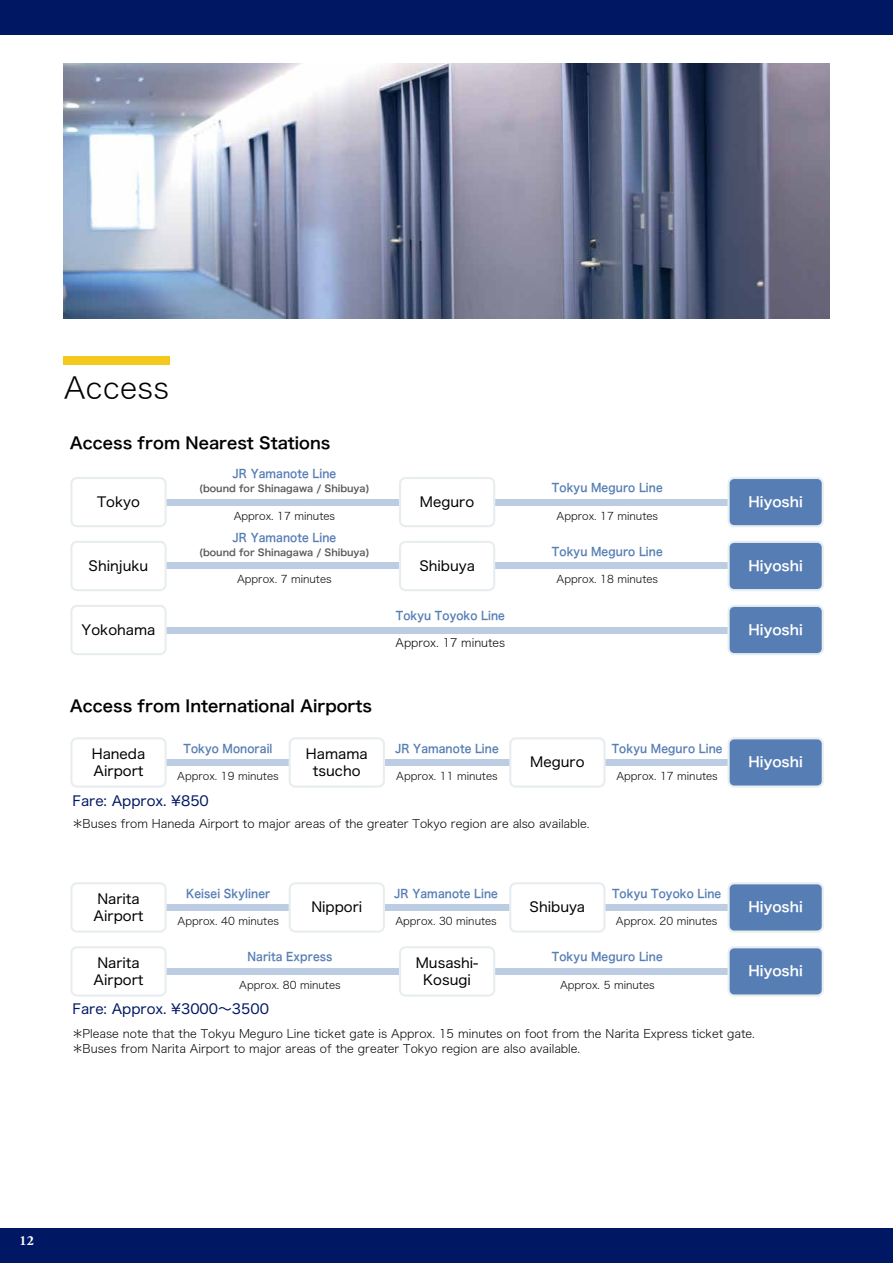
<style>
.page{position:relative;width:893px;height:1263px;background:#fff}
.page>*{position:absolute;margin:0;border:0;box-sizing:border-box;transform-origin:0 0}
.t1{font:29.7px "Hira Kaku Std W2";letter-spacing:.01em;color:#000}
.t2{font:16.05px "Hira Kaku Std W6";color:#000}
.t3{font:13.8px/16.5px "Hira Kaku Std W4";color:#000}
.t4{font:13.8px "Hira Kaku Std W6";color:#fff}
.t5{font:13.8px "Hira Kaku Std W4";color:#001764}
.t6{font:700 13.8px "Adobe Garamond Pro";color:#fff}
.t7{font:11.7px/14.9px "Hira Kaku Std W2";color:#000}
.t8{font:11.7px "Hira Kaku Std W6";letter-spacing:.01em;color:#567eb4;scale:.9 1}
.t9{font:11.55px "Hira Kaku Std W2";color:#000}
.t10{font:10.65px "Hira Kaku Std W2";color:#000}
.t11{font:9.6px "Hira Kaku Std W6";color:#595757}
</style>
<div class="page">
<div style="left:164px;top:759px;width:569px;height:7px;background:#bccce2"></div>
<div style="left:164px;top:904px;width:569px;height:7px;background:#bccce2"></div>
<div style="left:729px;top:738px;width:94px;height:48px;background:#567eb4;border-radius:6px"></div>
<div style="left:727px;top:737px;width:97px;height:51px;border:2px solid #e8edf0;border-radius:6px"></div>
<div style="left:729px;top:883px;width:94px;height:48px;background:#567eb4;border-radius:6px"></div>
<div style="left:727px;top:882px;width:97px;height:51px;border:2px solid #e8edf0;border-radius:6px"></div>
<div style="left:70px;top:737px;width:97px;height:51px;border:2px solid #e8edf0;border-radius:6px"></div>
<div style="left:70px;top:882px;width:97px;height:51px;border:2px solid #e8edf0;border-radius:6px"></div>
<div style="left:510px;top:738px;width:94px;height:48px;background:#fff;border-radius:6px"></div>
<div style="left:509px;top:737px;width:97px;height:51px;border:2px solid #e8edf0;border-radius:6px"></div>
<div style="left:510px;top:883px;width:94px;height:48px;background:#fff;border-radius:6px"></div>
<div style="left:509px;top:882px;width:97px;height:51px;border:2px solid #e8edf0;border-radius:6px"></div>
<div style="left:290px;top:738px;width:94px;height:48px;background:#fff;border-radius:6px"></div>
<div style="left:289px;top:737px;width:96px;height:51px;border:2px solid #e8edf0;border-radius:6px"></div>
<div style="left:290px;top:883px;width:94px;height:48px;background:#fff;border-radius:6px"></div>
<div style="left:289px;top:882px;width:96px;height:51px;border:2px solid #e8edf0;border-radius:6px"></div>
<div style="left:164px;top:499px;width:569px;height:6px;background:#bccce2"></div>
<div style="left:729px;top:478px;width:94px;height:48px;background:#567eb4;border-radius:6px"></div>
<div style="left:727px;top:477px;width:97px;height:50px;border:2px solid #e8edf0;border-radius:6px"></div>
<div style="left:70px;top:477px;width:97px;height:50px;border:2px solid #e8edf0;border-radius:6px"></div>
<div style="left:400px;top:478px;width:94px;height:48px;background:#fff;border-radius:6px"></div>
<div style="left:399px;top:477px;width:96px;height:50px;border:2px solid #e8edf0;border-radius:6px"></div>
<div style="left:164px;top:968px;width:569px;height:7px;background:#bccce2"></div>
<div style="left:729px;top:947px;width:94px;height:48px;background:#567eb4;border-radius:6px"></div>
<div style="left:727px;top:946px;width:97px;height:50px;border:2px solid #e8edf0;border-radius:6px"></div>
<div style="left:70px;top:946px;width:97px;height:50px;border:2px solid #e8edf0;border-radius:6px"></div>
<div style="left:400px;top:947px;width:94px;height:48px;background:#fff;border-radius:6px"></div>
<div style="left:399px;top:946px;width:96px;height:50px;border:2px solid #e8edf0;border-radius:6px"></div>
<div style="left:164px;top:562px;width:569px;height:7px;background:#bccce2"></div>
<div style="left:729px;top:542px;width:94px;height:48px;background:#567eb4;border-radius:6px"></div>
<div style="left:727px;top:541px;width:97px;height:50px;border:2px solid #e8edf0;border-radius:6px"></div>
<div style="left:70px;top:541px;width:97px;height:50px;border:2px solid #e8edf0;border-radius:6px"></div>
<div style="left:400px;top:542px;width:94px;height:48px;background:#fff;border-radius:6px"></div>
<div style="left:399px;top:541px;width:96px;height:50px;border:2px solid #e8edf0;border-radius:6px"></div>
<div style="left:164px;top:626px;width:569px;height:7px;background:#bccce2"></div>
<div style="left:729px;top:606px;width:94px;height:48px;background:#567eb4;border-radius:6px"></div>
<div style="left:727px;top:605px;width:97px;height:50px;border:2px solid #e8edf0;border-radius:6px"></div>
<div style="left:70px;top:605px;width:97px;height:50px;border:2px solid #e8edf0;border-radius:6px"></div>
<div style="left:64px;top:356px;width:106px;height:9px;background:#f4c91c"></div>
<img style="left:64px;top:64px;width:765px;height:255px">
<div style="left:0;top:0;width:893px;height:34px;background:#001764"></div>
<div style="left:0;top:1229px;width:893px;height:34px;background:#001764"></div>
<h1 class="t1" style="left:64px;top:366px;width:107px">Access</h1>
<h2 class="t2" style="left:70px;top:430px;width:262px">Access from Nearest Stations</h2>
<p class="t8" style="left:233px;top:465px;width:117px">JR Yamanote Line</p>
<p class="t11" style="left:199px;top:481px;width:172px">(bound for Shinagawa / Shibuya)</p>
<p class="t8" style="left:552px;top:479px;width:125px">Tokyu Meguro Line</p>
<p class="t10" style="left:557px;top:507px;width:103px">Approx. 17 minutes</p>
<p class="t3" style="left:97px;top:493px;width:44px">Tokyo</p>
<p class="t3" style="left:420px;top:493px;width:56px">Meguro</p>
<p class="t4" style="left:749px;top:491px;width:56px">Hiyoshi</p>
<p class="t10" style="left:234px;top:507px;width:103px">Approx. 17 minutes</p>
<p class="t8" style="left:233px;top:529px;width:117px">JR Yamanote Line</p>
<p class="t11" style="left:199px;top:545px;width:172px">(bound for Shinagawa / Shibuya)</p>
<p class="t10" style="left:237px;top:571px;width:96px">Approx. 7 minutes</p>
<p class="t8" style="left:552px;top:543px;width:125px">Tokyu Meguro Line</p>
<p class="t10" style="left:557px;top:571px;width:103px">Approx. 18 minutes</p>
<p class="t3" style="left:89px;top:557px;width:61px">Shinjuku</p>
<p class="t3" style="left:419px;top:557px;width:57px">Shibuya</p>
<p class="t4" style="left:748px;top:555px;width:56px">Hiyoshi</p>
<p class="t8" style="left:396px;top:607px;width:123px">Tokyu Toyoko Line</p>
<p class="t9" style="left:396px;top:634px;width:111px">Approx. 17 minutes</p>
<p class="t3" style="left:82px;top:621px;width:75px">Yokohama</p>
<p class="t4" style="left:748px;top:619px;width:56px">Hiyoshi</p>
<h2 class="t2" style="left:70px;top:694px;width:304px">Access from International Airports</h2>
<p class="t3" style="left:92px;top:745px;width:55px">Haneda<br>Airport</p>
<p class="t8" style="left:183px;top:739px;width:100px">Tokyo Monorail</p>
<p class="t10" style="left:177px;top:768px;width:103px">Approx. 19 minutes</p>
<p class="t3" style="left:306px;top:746px;width:63px;text-align:center">Hamama tsucho</p>
<p class="t8" style="left:395px;top:739px;width:117px">JR Yamanote Line</p>
<p class="t10" style="left:396px;top:768px;width:103px">Approx. 11 minutes</p>
<p class="t3" style="left:530px;top:754px;width:56px">Meguro</p>
<p class="t8" style="left:612px;top:739px;width:125px">Tokyu Meguro Line</p>
<p class="t10" style="left:616px;top:768px;width:103px">Approx. 17 minutes</p>
<p class="t4" style="left:749px;top:751px;width:56px">Hiyoshi</p>
<p class="t5" style="left:73px;top:790px;width:138px">Fare: Approx. ¥850</p>
<p class="t7" style="left:72px;top:816px;width:519px">＊Buses from Haneda Airport to major areas of the greater Tokyo region are also available.</p>
<p class="t3" style="left:94px;top:890px;width:51px">Narita<br>Airport</p>
<p class="t8" style="left:186px;top:884px;width:95px">Keisei Skyliner</p>
<p class="t10" style="left:178px;top:913px;width:103px">Approx. 40 minutes</p>
<p class="t3" style="left:311px;top:899px;width:52px">Nippori</p>
<p class="t8" style="left:394px;top:884px;width:117px">JR Yamanote Line</p>
<p class="t10" style="left:395px;top:913px;width:103px">Approx. 30 minutes</p>
<p class="t3" style="left:530px;top:899px;width:57px">Shibuya</p>
<p class="t8" style="left:612px;top:884px;width:123px">Tokyu Toyoko Line</p>
<p class="t10" style="left:616px;top:913px;width:103px">Approx. 20 minutes</p>
<p class="t4" style="left:749px;top:896px;width:56px">Hiyoshi</p>
<p class="t8" style="left:247px;top:948px;width:96px">Narita Express</p>
<p class="t8" style="left:552px;top:948px;width:125px">Tokyu Meguro Line</p>
<p class="t10" style="left:239px;top:977px;width:103px">Approx. 80 minutes</p>
<p class="t10" style="left:560px;top:977px;width:96px">Approx. 5 minutes</p>
<p class="t3" style="left:94px;top:954px;width:51px">Narita<br>Airport</p>
<p class="t3" style="left:416px;top:954px;width:64px;text-align:center">Musashi-<br>Kosugi</p>
<p class="t4" style="left:748px;top:960px;width:56px">Hiyoshi</p>
<p class="t5" style="left:73px;top:999px;width:198px">Fare: Approx. ¥3000～3500</p>
<p class="t7" style="left:72px;top:1026px;width:685px">＊Please note that the Tokyu Meguro Line ticket gate is Approx. 15 minutes on foot from the Narita Express ticket gate.＊Buses from Narita Airport to major areas of the greater Tokyo region are also available.</p>
<p class="t6" style="left:20px;top:1232px;width:16px">12</p>
</div>
